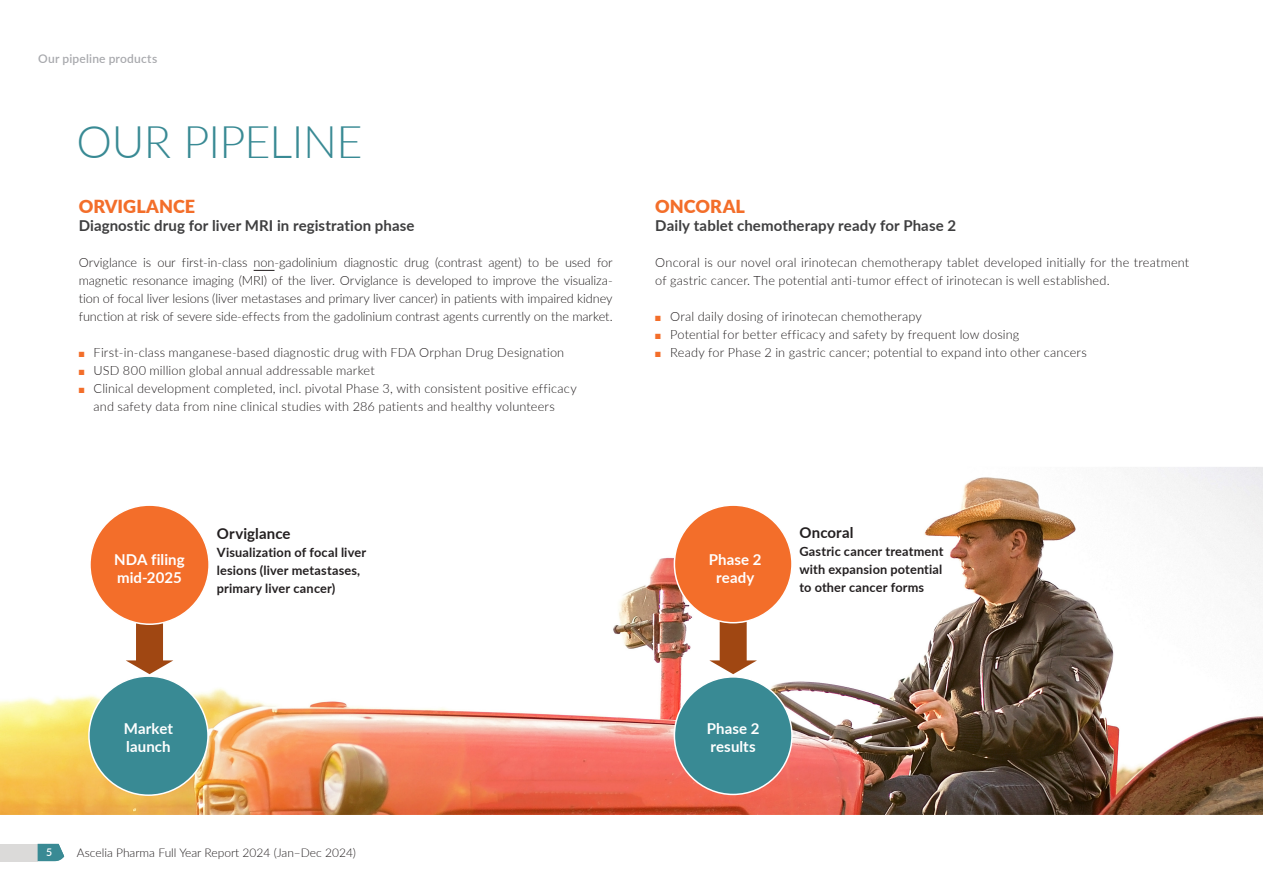
<style>
.page{position:relative;width:1263px;height:893px;background:#fff}
.page>*{position:absolute;margin:0;border:0;box-sizing:border-box;transform-origin:0 0}
.Header_1{font:300 45px "Lato";letter-spacing:-.015em;color:#398a94}
.Header_3{font:900 18px "Lato";color:#f36e2a}
.Punktlista_-_Light_8_5_12_orange_bullets{font:900 18px "Lato";color:#f36e2a}
.Header_5{font:700 15px/18px "Lato";letter-spacing:.005em;color:#fff}
.Header_3-2{font:700 15px "Lato";letter-spacing:.005em;color:#3e3e3f}
.Header_5-2{font:700 15px "Lato";letter-spacing:.01em;color:#3e3e3f}
.Header_3-3{font:700 15px "Lato";letter-spacing:.01em;color:#231f20}
.Body_copy{font:300 12.75px/18px "Lato";letter-spacing:.01em;color:#231f20;text-align:justify}
.Body_copy_bold{font:700 12.75px/18px "Lato";letter-spacing:.015em;color:#231f20}
.t1{font:300 12px "Lato";color:#231f20}
.Punktlista_-_Light_8_5_12_svarta_bullets{font:600 12px "Lato";letter-spacing:.015em;color:#a8a9ad}
.t2{font:600 10.5px "Lato";color:#fff}
.s1{color:#f36e2a}
</style>
<div class="page">
<div style="left:0;top:844px;width:38px;height:17px;background:#dbdad9"></div>
<svg style="left:38px;top:844px;width:26px;height:17px"></svg>
<img style="left:0;top:467px;width:1263px;height:348px">
<div style="left:674px;top:677px;width:118px;height:117px;background:#398a94;border-radius:50%"></div>
<div style="left:674px;top:676px;width:119px;height:119px;border:2px solid #fff;border-radius:50%"></div>
<div style="left:89px;top:676px;width:119px;height:119px;background:#398a94;border-radius:50%"></div>
<div style="left:88px;top:675px;width:121px;height:121px;border:2px solid #fff;border-radius:50%"></div>
<svg style="left:126px;top:619px;width:47px;height:55px"></svg>
<div style="left:90px;top:505px;width:119px;height:119px;background:#f36e2a;border-radius:50%"></div>
<div style="left:89px;top:504px;width:121px;height:121px;border:2px solid #fff;border-radius:50%"></div>
<svg style="left:709px;top:618px;width:48px;height:56px"></svg>
<div style="left:674px;top:505px;width:118px;height:118px;background:#f36e2a;border-radius:50%"></div>
<div style="left:674px;top:504px;width:119px;height:119px;border:2px solid #fff;border-radius:50%"></div>
<svg style="left:254px;top:270px;width:20px;height:1px"></svg>
<p class="Punktlista_-_Light_8_5_12_svarta_bullets" style="left:38px;top:50px;width:121px">Our pipeline products</p>
<p class="Header_1" style="left:77px;top:110px;width:287px">OUR PIPELINE</p>
<p class="Header_3" style="left:79px;top:193px;width:118px">ORVIGLANCE</p>
<p class="Header_3-2" style="left:79px;top:215px;width:337px">Diagnostic drug for liver MRI in registration phase</p>
<p class="Body_copy" style="left:79px;top:253px;width:536px">Orviglance is our first-in-class non-gadolinium diagnostic drug (contrast agent) to be used for magnetic resonance imaging (MRI) of the liver. Orviglance is developed to improve the visualiza&shy;tion of focal liver lesions (liver metastases and primary liver cancer) in patients with impaired kidney function at risk of severe side-effects from the gadolinium contrast agents currently on the market.</p>
<p class="Body_copy" style="left:79px;top:343px;width:487px"><span class="s1">■</span> First-in-class manganese-based diagnostic drug with FDA Orphan Drug Designation</p>
<p class="Body_copy" style="left:79px;top:361px;width:298px"><span class="s1">■</span> USD 800 million global annual addressable market</p>
<p class="Body_copy" style="left:79px;top:379px;width:499px;text-align:center"><span class="s1">■</span> Clinical development completed, incl. pivotal Phase 3, with consistent positive efficacy and safety data from nine clinical studies with 286 patients and healthy volunteers</p>
<p class="Punktlista_-_Light_8_5_12_orange_bullets" style="left:655px;top:193px;width:91px">ONCORAL</p>
<p class="Header_5-2" style="left:655px;top:215px;width:302px">Daily tablet chemotherapy ready for Phase 2</p>
<p class="Body_copy" style="left:655px;top:253px;width:535px">Oncoral is our novel oral irinotecan chemotherapy tablet developed initially for the treatment of gastric cancer. The potential anti-tumor effect of irinotecan is well established.</p>
<p class="Body_copy" style="left:655px;top:307px;width:268px"><span class="s1">■</span> Oral daily dosing of irinotecan chemotherapy</p>
<p class="Body_copy" style="left:655px;top:325px;width:366px"><span class="s1">■</span> Potential for better efficacy and safety by frequent low dosing</p>
<p class="Body_copy" style="left:655px;top:343px;width:433px"><span class="s1">■</span> Ready for Phase 2 in gastric cancer; potential to expand into other cancers</p>
<p class="Header_3-3" style="left:217px;top:522px;width:75px">Orviglance</p>
<p class="Body_copy_bold" style="left:217px;top:543px;width:151px">Visualization of focal liver lesions (liver metastases, primary liver cancer)</p>
<p class="Header_5" style="left:114px;top:550px;width:72px">NDA filing mid-2025</p>
<p class="Header_5" style="left:709px;top:550px;width:54px;text-align:center">Phase 2 ready</p>
<p class="Header_3-3" style="left:799px;top:521px;width:56px">Oncoral</p>
<p class="Body_copy_bold" style="left:799px;top:542px;width:146px">Gastric cancer treatment</p>
<p class="Body_copy_bold" style="left:799px;top:560px;width:144px">with expansion potential to other cancer forms</p>
<p class="Header_5" style="left:124px;top:719px;width:51px">Market launch</p>
<p class="t2" style="left:46px;top:845px;width:8px">5</p>
<p class="t1" style="left:77px;top:845px;width:281px">Ascelia Pharma Full Year Report 2024 (Jan–Dec 2024)</p>
<p class="Header_5" style="left:707px;top:719px;width:54px">Phase 2 results</p>
</div>
